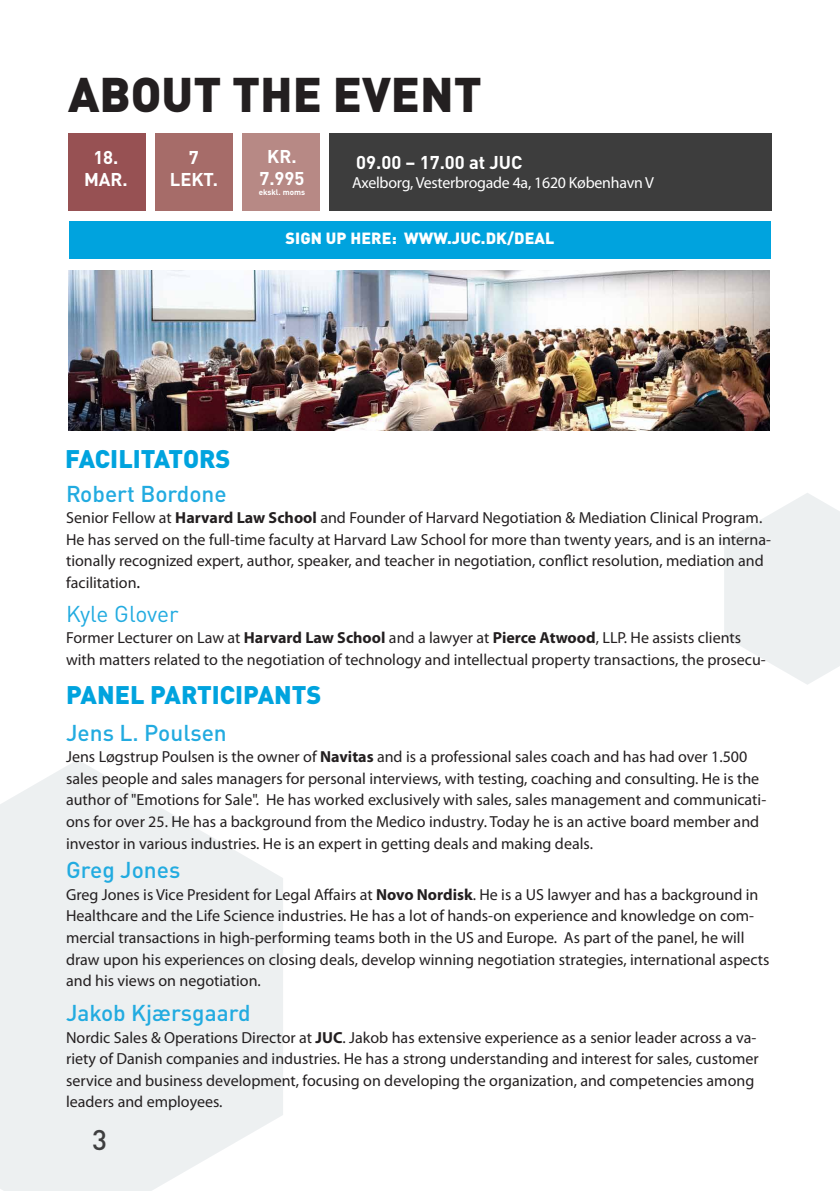
<style>
.page{position:relative;width:840px;height:1191px;background:#fff}
.page>*{position:absolute;margin:0;border:0;box-sizing:border-box;transform-origin:0 0}
.Rubrik{font:900 48px "DINOT";color:#231f20}
.t1{font:500 28px "DINOT";color:#3e3e3f}
.Rubrik-2{font:900 25.2px "DINOT";color:#00a3de}
.Talere{font:500 22.6px "DINOT";color:#22abe0}
.Talere-2{font:22.6px "DINOT";letter-spacing:-.01em;color:#22abe0}
.t2{font:700 18.4px/22px "DINOT";color:#fff;text-align:center}
.t3{font:16px/21.6px "Myriad Pro";color:#231f20}
.t4{font:16px "Myriad Pro";letter-spacing:-.015em;color:#fff}
.t5{font:900 16px "DINOT";letter-spacing:.01em;color:#fff}
.t6{font:700 8px "DINOT";color:#fff}
.s1{font-weight:700}
.s2{font-size:18px}
</style>
<div class="page">
<svg style="left:0;top:760px;width:283px;height:431px;fill:#edf0f1"></svg>
<svg style="left:724px;top:493px;width:115px;height:192px"></svg>
<div style="left:68px;top:133px;width:77px;height:77px;background:#975153"></div>
<div style="left:242px;top:133px;width:77px;height:77px;background:#b78985"></div>
<div style="left:155px;top:133px;width:77px;height:77px;background:#a66c69"></div>
<div style="left:330px;top:133px;width:441px;height:77px;background:#3d3d3d"></div>
<div style="left:69px;top:221px;width:701px;height:38px;background:#00a3de"></div>
<img style="left:68px;top:270px;width:701px;height:160px">
<p class="Rubrik" style="left:68px;top:63px;width:415px">ABOUT THE EVENT</p>
<p class="t2" style="left:84px;top:146px;width:45px">18.<br>MAR.</p>
<p class="t2" style="left:267px;top:145px;width:31px">KR.</p>
<p class="t2" style="left:170px;top:145px;width:50px">7<br>LEKT.</p>
<p class="t2" style="left:356px;top:151px;width:168px">09.00 – 17.00 at JUC</p>
<p class="t2" style="left:259px;top:167px;width:46px">7.995</p>
<p class="t6" style="left:259px;top:187px;width:48px">ekskl. moms</p>
<p class="t4" style="left:352px;top:173px;width:303px">Axelborg, Vesterbrogade 4a, 1620 København V</p>
<p class="t5" style="left:285px;top:227px;width:270px">SIGN UP HERE: WWW.JUC.DK/DEAL</p>
<p class="Rubrik-2" style="left:65px;top:442px;width:167px">FACILITATORS</p>
<p class="Talere" style="left:66px;top:479px;width:162px">Robert Bordone</p>
<p class="t3" style="left:66px;top:507px;width:706px">Senior Fellow at <span class="s1">Harvard Law School</span> and Founder of Harvard Negotiation &amp; Mediation Clinical Program.<br>He has served on the full-time faculty at Harvard Law School for more than twenty years, and is an interna&shy;tionally recognized expert, author, speaker, and teacher in negotiation, conflict resolution, mediation and facilitation<span class="s2">.</span></p>
<p class="Talere-2" style="left:66px;top:599px;width:114px">Kyle Glover</p>
<p class="t3" style="left:66px;top:627px;width:700px">Former Lecturer on Law at <span class="s1">Harvard Law School</span> and a lawyer at <span class="s1">Pierce Atwood</span>, LLP. He assists clients with matters related to the negotiation of technology and intellectual property transactions, the prosecu-</p>
<p class="Rubrik-2" style="left:66px;top:678px;width:257px">PANEL PARTICIPANTS</p>
<p class="Talere" style="left:66px;top:718px;width:162px">Jens L. Poulsen</p>
<p class="t3" style="left:66px;top:745px;width:701px">Jens Løgstrup Poulsen is the owner of <span class="s1">Navitas</span> and is a professional sales coach and has had over 1.500 sales people and sales managers for personal interviews, with testing, coaching and consulting. He is the author of "Emotions for Sale". He has worked exclusively with sales, sales management and communicati&shy;ons for over 25. He has a background from the Medico industry. Today he is an active board member and investor in various industries. He is an expert in getting deals and making deals.</p>
<p class="Talere" style="left:66px;top:855px;width:116px">Greg Jones</p>
<p class="t3" style="left:66px;top:883px;width:704px">Greg Jones is Vice President for Legal Affairs at <span class="s1">Novo Nordisk</span>. He is a US lawyer and has a background in Healthcare and the Life Science industries. He has a lot of hands-on experience and knowledge on com&shy;mercial transactions in high-performing teams both in the US and Europe. As part of the panel, he will draw upon his experiences on closing deals, develop winning negotiation strategies, international aspects and his views on negotiation.</p>
<p class="Talere" style="left:66px;top:998px;width:186px">Jakob Kjærsgaard</p>
<p class="t3" style="left:66px;top:1026px;width:693px">Nordic Sales &amp; Operations Director at <span class="s1">JUC</span>. Jakob has extensive experience as a senior leader across a va&shy;riety of Danish companies and industries. He has a strong understanding and interest for sales, customer service and business development, focusing on developing the organization, and competencies among leaders and employees.</p>
<p class="t1" style="left:92px;top:1122px;width:16px">3</p>
</div>
